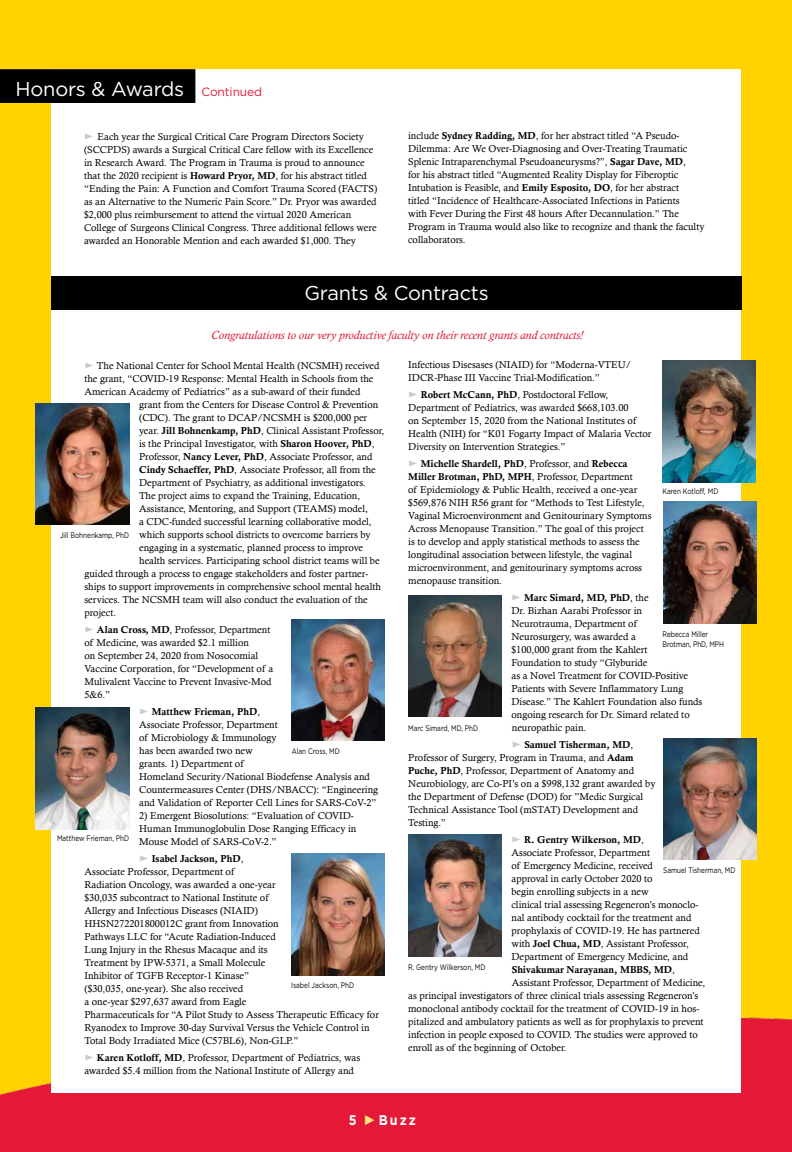
<style>
.page{position:relative;width:792px;height:1152px;background:#ffd200}
.page>*{position:absolute;margin:0;border:0;box-sizing:border-box;transform-origin:0 0}
.t1{font:20px "Gotham";letter-spacing:-.01em;color:#fff}
.t2{font:700 14px "Gotham";color:#fff;scale:.9 1}
.t3{font:italic 12px "Calisto";color:#da1a32}
.t4{font:10px/13px "Calisto";color:#000}
.t5{font:10px/13px "Calis MT Bol";color:#000}
.t6{font:8px/9.5px "Gotham";color:#000;scale:.8 1}
.s1{font-size:12px;color:#e31837}
.s2{font-family:"Calis MT Bol"}
.s3{font-family:"Calisto"}
</style>
<div class="page">
<div style="left:0;top:1017px;width:792px;height:135px;background:#e31937"></div>
<div style="left:51px;top:69px;width:690px;height:1024px;background:#fff"></div>
<div style="left:0;top:69px;width:195px;height:34px;background:#000"></div>
<div style="left:51px;top:276px;width:690px;height:34px;background:#000"></div>
<img style="left:36px;top:403px;width:93px;height:122px">
<img style="left:291px;top:619px;width:94px;height:122px">
<img style="left:36px;top:707px;width:93px;height:122px">
<img style="left:291px;top:854px;width:94px;height:121px">
<img style="left:663px;top:361px;width:93px;height:121px">
<img style="left:663px;top:502px;width:93px;height:121px">
<img style="left:408px;top:595px;width:93px;height:122px">
<img style="left:663px;top:738px;width:94px;height:122px">
<img style="left:408px;top:835px;width:93px;height:121px">
<svg style="left:365px;top:1115px;width:10px;height:10px"></svg>
<h1 class="t1" style="left:16px;top:76px;width:248px">Honors &amp; Awards <span class="s1">Continued</span></h1>
<p class="t4" style="left:84px;top:130px;width:295px;text-indent:14px">Each year the Surgical Critical Care Program Directors Society (SCCPDS) awards a Surgical Critical Care fellow with its Excellence in Research Award. The Program in Trauma is proud to announce that the 2020 recipient is <span class="s2">Howard Pryor, MD</span>, for his abstract titled “Ending the Pain: A Function and Comfort Trauma Scored (FACTS) as an Alternative to the Numeric Pain Score.” Dr. Pryor was awarded $2,000 plus reimbursement to attend the virtual 2020 American College of Surgeons Clinical Congress. Three additional fellows were awarded an Honorable Mention and each awarded $1,000. They</p>
<p class="t4" style="left:408px;top:129px;width:298px">include <span class="s2">Sydney Radding, MD</span>, for her abstract titled “A Pseudo-Dilemma: Are We Over-Diagnosing and Over-Treating Traumatic Splenic Intraparenchymal Pseudoaneurysms?”, <span class="s2">Sagar Dave, MD</span>,<br>for his abstract titled “Augmented Reality Display for Fiberoptic Intubation is Feasible, and <span class="s2">Emily Esposito, DO</span>, for her abstract<br>titled “Incidence of Healthcare-Associated Infections in Patients<br>with Fever During the First 48 hours After Decannulation.” The Program in Trauma would also like to recognize and thank the faculty collaborators.</p>
<h1 class="t1" style="left:305px;top:281px;width:186px">Grants &amp; Contracts</h1>
<p class="t3" style="left:211px;top:328px;width:374px">Congratulations to our very productive faculty on their recent grants and contracts!</p>
<p class="t4" style="left:97px;top:359px;width:284px">The National Center for School Mental Health (NCSMH) received</p>
<p class="t4" style="left:84px;top:372px;width:291px">the grant, “COVID-19 Response: Mental Health in Schools from the</p>
<p class="t4" style="left:84px;top:385px;width:278px">American Academy of Pediatrics” as a sub-award of their funded</p>
<p class="t4" style="left:139px;top:398px;width:241px">grant from the Centers for Disease Control &amp; Prevention</p>
<p class="t4" style="left:139px;top:411px;width:230px">(CDC). The grant to DCAP/NCSMH is $200,000 per</p>
<p class="t4" style="left:139px;top:424px;width:247px">year. <span class="s2">Jill Bohnenkamp, PhD</span>, Clinical Assistant Professor,</p>
<p class="t4" style="left:139px;top:437px;width:237px">is the Principal Investigator, with <span class="s2">Sharon Hoover, PhD</span>,</p>
<p class="t4" style="left:139px;top:450px;width:235px">Professor, <span class="s2">Nancy Lever, PhD</span>, Associate Professor, and</p>
<p class="t4" style="left:139px;top:463px;width:238px"><span class="s2">Cindy Schaeffer, PhD</span>, Associate Professor, all from the</p>
<p class="t4" style="left:139px;top:476px;width:228px">Department of Psychiatry, as additional investigators.</p>
<p class="t4" style="left:139px;top:489px;width:223px">The project aims to expand the Training, Education,</p>
<p class="t4" style="left:139px;top:502px;width:230px">Assistance, Mentoring, and Support (TEAMS) model,</p>
<p class="t4" style="left:139px;top:515px;width:234px">a CDC-funded successful learning collaborative model,</p>
<p class="t4" style="left:139px;top:528px;width:233px">which supports school districts to overcome barriers by</p>
<p class="t4" style="left:139px;top:541px;width:225px">engaging in a systematic, planned process to improve</p>
<p class="t4" style="left:139px;top:554px;width:242px">health services. Participating school district teams will be</p>
<p class="t4" style="left:84px;top:567px;width:285px">guided through a process to engage stakeholders and foster partner-</p>
<p class="t4" style="left:84px;top:580px;width:298px">ships to support improvements in comprehensive school mental health</p>
<p class="t4" style="left:84px;top:593px;width:285px">services. The NCSMH team will also conduct the evaluation of the</p>
<p class="t4" style="left:84px;top:606px;width:33px">project.</p>
<p class="t4" style="left:84px;top:623px;width:191px;text-indent:13px"><span class="s2">Alan Cross, MD</span>, Professor, Department of Medicine, was awarded $2.1 million<br>on September 24, 2020 from Nosocomial Vaccine Corporation, for “Development of a Mulivalent Vaccine to Prevent Invasive-Mod 5&amp;6.”</p>
<p class="t5" style="left:152px;top:705px;width:110px">Matthew Frieman, PhD<span class="s3">,</span></p>
<p class="t4" style="left:139px;top:718px;width:240px">Associate Professor, Department<br>of Microbiology &amp; Immunology<br>has been awarded two new<br>grants. 1) Department of<br>Homeland Security/National Biodefense Analysis and Countermeasures Center (DHS/NBACC): “Engineering and Validation of Reporter Cell Lines for SARS-CoV-2”</p>
<p class="t4" style="left:139px;top:809px;width:219px">2) Emergent Biosolutions: “Evaluation of COVID-<br>Human Immunoglobulin Dose Ranging Efficacy in<br>Mouse Model of SARS-CoV-2.”</p>
<p class="t5" style="left:152px;top:852px;width:93px">Isabel Jackson, PhD<span class="s3">,</span></p>
<p class="t4" style="left:84px;top:865px;width:296px">Associate Professor, Department of<br>Radiation Oncology, was awarded a one-year<br>$30,035 subcontract to National Institute of<br>Allergy and Infectious Diseases (NIAID)<br>HHSN272201800012C grant from Innovation<br>Pathways LLC for “Acute Radiation-Induced<br>Lung Injury in the Rhesus Macaque and its<br>Treatment by IPW-5371, a Small Molecule<br>Inhibitor of TGFB Receptor-1 Kinase”<br>($30,035, one-year). She also received<br>a one-year $297,637 award from Eagle<br>Pharmaceuticals for “A Pilot Study to Assess Therapeutic Efficacy for Ryanodex to Improve 30-day Survival Versus the Vehicle Control in Total Body Irradiated Mice (C57BL6), Non-GLP.”</p>
<p class="t4" style="left:84px;top:1051px;width:277px;text-indent:13px"><span class="s2">Karen Kotloff, MD</span>, Professor, Department of Pediatrics, was awarded $5.4 million from the National Institute of Allergy and</p>
<p class="t4" style="left:408px;top:358px;width:224px">Infectious Disesases (NIAID) for “Moderna-VTEU/<br>IDCR-Phase III Vaccine Trial-Modification.”</p>
<p class="t4" style="left:408px;top:388px;width:245px;text-indent:13px"><span class="s2">Robert McCann, PhD</span>, Postdoctoral Fellow, Department of Pediatrics, was awarded $668,103.00<br>on September 15, 2020 from the National Institutes of Health (NIH) for “K01 Fogarty Impact of Malaria Vector Diversity on Intervention Strategies.”</p>
<p class="t5" style="left:408px;top:457px;width:226px;text-indent:13px">Michelle Shardell, PhD<span class="s3">, Professor, and</span> Rebecca<br>Miller Brotman, PhD, MPH<span class="s3">, Professor, Department</span></p>
<p class="t4" style="left:408px;top:483px;width:245px">of Epidemiology &amp; Public Health, received a one-year $569,876 NIH R56 grant for “Methods to Test Lifestyle, Vaginal Microenvironment and Genitourinary Symptoms Across Menopause Transition.” The goal of this project is to develop and apply statistical methods to assess the longitudinal association between lifestyle, the vaginal microenvironment, and genitourinary symptoms across menopause transition.</p>
<p class="t5" style="left:524px;top:591px;width:126px">Marc Simard, MD, PhD<span class="s3">, the</span></p>
<p class="t4" style="left:511px;top:604px;width:192px">Dr. Bizhan Aarabi Professor in Neurotrauma, Department of<br>Neurosurgery, was awarded a<br>$100,000 grant from the Kahlert<br>Foundation to study “Glyburide<br>as a Novel Treatment for COVID-Positive Patients with Severe Inflammatory Lung Disease.” The Kahlert Foundation also funds ongoing research for Dr. Simard related to neuropathic pain.</p>
<p class="t5" style="left:524px;top:738px;width:110px">Samuel Tisherman, MD<span class="s3">,</span></p>
<p class="t4" style="left:408px;top:751px;width:249px">Professor of Surgery, Program in Trauma, and <span class="s2">Adam Puche, PhD</span>, Professor, Department of Anatomy and Neurobiology, are Co-PI’s on a $998,132 grant awarded by the Department of Defense (DOD) for ”Medic Surgical Technical Assistance Tool (mSTAT) Development and Testing.”</p>
<p class="t5" style="left:524px;top:833px;width:121px">R. Gentry Wilkerson, MD<span class="s3">,</span></p>
<p class="t4" style="left:511px;top:846px;width:190px">Associate Professor, Department<br>of Emergency Medicine, received<br>approval in early October 2020 to<br>begin enrolling subjects in a new<br>clinical trial assessing Regeneron’s monoclo&shy;nal antibody cocktail for the treatment and prophylaxis of COVID-19. He has partnered with <span class="s2">Joel Chua, MD</span>, Assistant Professor, Department of Emergency Medicine, and</p>
<p class="t5" style="left:512px;top:963px;width:165px">Shivakumar Narayanan, MBBS, MD<span class="s3">,</span></p>
<p class="t4" style="left:408px;top:976px;width:298px;text-indent:104px">Assistant Professor, Department of Medicine, as principal investigators of three clinical trials assessing Regeneron’s monoclonal antibody cocktail for the treatment of COVID-19 in hos&shy;pitalized and ambulatory patients as well as for prophylaxis to prevent infection in people exposed to COVID. The studies were approved to enroll as of the beginning of October.</p>
<p class="t6" style="left:663px;top:487px;width:71px">Karen Kotloff, MD</p>
<p class="t6" style="left:60px;top:530px;width:88px">Jill Bohnenkamp, PhD</p>
<p class="t6" style="left:663px;top:630px;width:78px">Rebecca Miller<br>Brotman, PhD, MPH</p>
<p class="t6" style="left:408px;top:723px;width:89px">Marc Simard, MD, PhD</p>
<p class="t6" style="left:292px;top:746px;width:61px">Alan Cross, MD</p>
<p class="t6" style="left:57px;top:833px;width:92px">Matthew Frieman, PhD</p>
<p class="t6" style="left:663px;top:865px;width:92px">Samuel Tisherman, MD</p>
<p class="t6" style="left:408px;top:963px;width:98px">R. Gentry Wilkerson, MD</p>
<p class="t6" style="left:291px;top:981px;width:80px">Isabel Jackson, PhD</p>
<h2 class="t2" style="left:349px;top:1111px;width:10px">5</h2>
<h2 class="t2" style="left:379px;top:1111px;width:43px">Buzz</h2>
</div>
